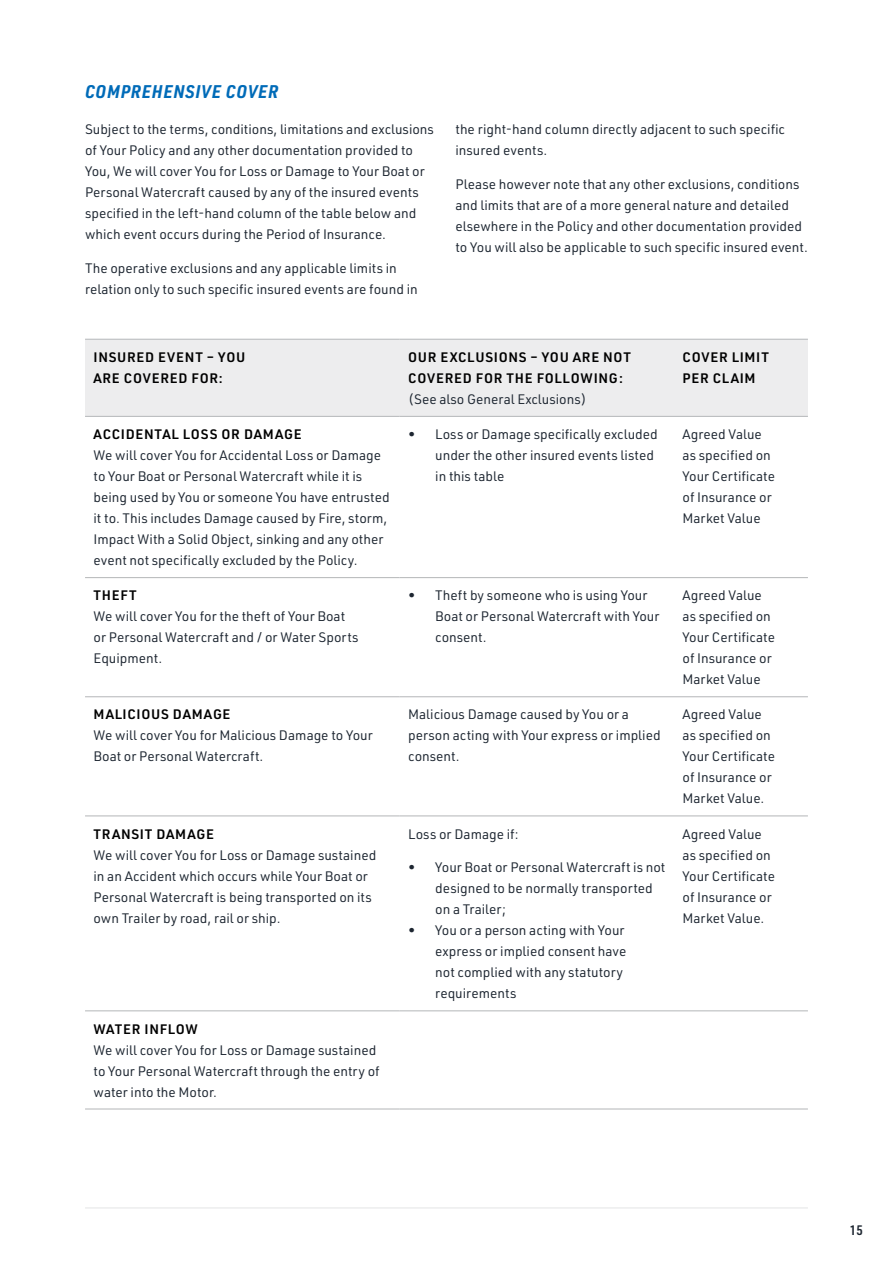
<style>
.page{position:relative;width:893px;height:1263px;background:#fff}
.page>*{position:absolute;margin:0;border:0;box-sizing:border-box;transform-origin:0 0}
.t1{font:italic 700 18px "URWDIN Semi Cond";letter-spacing:.05em;color:#006bb8}
.t2{font:13.5px/21px "URWDIN";color:#1d2631}
.t3{font:600 13.5px/21px "URWDIN";letter-spacing:.05em;color:#000}
.t4{font:600 13.5px "URWDIN Semi Cond";color:#1d2631}
</style>
<div class="page">
<hr style="left:85px;top:1207px;width:723px;height:1px;background:#e6e7e8">
<div style="left:85px;top:340px;width:723px;height:76px;background:#ededee"></div>
<hr style="left:85px;top:577px;width:315px;height:1px;background:#bcbec0">
<hr style="left:400px;top:577px;width:274px;height:1px;background:#bcbec0">
<hr style="left:674px;top:577px;width:134px;height:1px;background:#bcbec0">
<hr style="left:85px;top:696px;width:315px;height:1px;background:#bcbec0">
<hr style="left:400px;top:696px;width:274px;height:1px;background:#bcbec0">
<hr style="left:674px;top:696px;width:134px;height:1px;background:#bcbec0">
<hr style="left:85px;top:815px;width:315px;height:1px;background:#bcbec0">
<hr style="left:400px;top:815px;width:274px;height:1px;background:#bcbec0">
<hr style="left:674px;top:815px;width:134px;height:1px;background:#bcbec0">
<hr style="left:85px;top:1010px;width:315px;height:1px;background:#bcbec0">
<hr style="left:400px;top:1010px;width:274px;height:1px;background:#bcbec0">
<hr style="left:674px;top:1010px;width:134px;height:1px;background:#bcbec0">
<hr style="left:85px;top:1108px;width:315px;height:1px;background:#bcbec0">
<hr style="left:400px;top:1108px;width:274px;height:1px;background:#bcbec0">
<hr style="left:674px;top:1108px;width:134px;height:1px;background:#bcbec0">
<hr style="left:85px;top:339px;width:315px;height:1px;background:#bcbec0">
<hr style="left:400px;top:339px;width:274px;height:1px;background:#bcbec0">
<hr style="left:674px;top:339px;width:134px;height:1px;background:#bcbec0">
<hr style="left:85px;top:416px;width:315px;height:1px;background:#bcbec0">
<hr style="left:400px;top:416px;width:274px;height:1px;background:#bcbec0">
<hr style="left:674px;top:416px;width:134px;height:1px;background:#bcbec0">
<h1 class="t1" style="left:85px;top:79px;width:195px">COMPREHENSIVE COVER</h1>
<p class="t2" style="left:85px;top:118px;width:350px">Subject to the terms, conditions, limitations and exclusions of Your Policy and any other documentation provided to You, We will cover You for Loss or Damage to Your Boat or Personal Watercraft caused by any of the insured events specified in the left-hand column of the table below and which event occurs during the Period of Insurance.</p>
<p class="t2" style="left:85px;top:257px;width:334px">The operative exclusions and any applicable limits in relation only to such specific insured events are found in</p>
<p class="t2" style="left:455px;top:118px;width:331px">the right-hand column directly adjacent to such specific insured events.</p>
<p class="t2" style="left:455px;top:173px;width:354px">Please however note that any other exclusions, conditions and limits that are of a more general nature and detailed elsewhere in the Policy and other documentation provided to You will also be applicable to such specific insured event.</p>
<p class="t3" style="left:94px;top:346px;width:153px">INSURED EVENT – YOU<br>ARE COVERED FOR:</p>
<p class="t3" style="left:408px;top:346px;width:224px">OUR EXCLUSIONS – YOU ARE NOT<br>COVERED FOR THE FOLLOWING:</p>
<p class="t2" style="left:408px;top:388px;width:180px">(See also General Exclusions)</p>
<p class="t3" style="left:682px;top:346px;width:88px">COVER LIMIT<br>PER CLAIM</p>
<p class="t3" style="left:94px;top:423px;width:210px">ACCIDENTAL LOSS OR DAMAGE</p>
<p class="t2" style="left:94px;top:444px;width:298px">We will cover You for Accidental Loss or Damage to Your Boat or Personal Watercraft while it is being used by You or someone You have entrusted it to. This includes Damage caused by Fire, storm, Impact With a Solid Object, sinking and any other event not specifically excluded by the Policy.</p>
<p class="t3" style="left:94px;top:584px;width:44px">THEFT</p>
<p class="t2" style="left:94px;top:605px;width:267px">We will cover You for the theft of Your Boat or Personal Watercraft and / or Water Sports<br>Equipment.</p>
<p class="t3" style="left:94px;top:703px;width:138px">MALICIOUS DAMAGE</p>
<p class="t2" style="left:94px;top:724px;width:281px">We will cover You for Malicious Damage to Your<br>Boat or Personal Watercraft.</p>
<p class="t3" style="left:94px;top:823px;width:122px">TRANSIT DAMAGE</p>
<p class="t2" style="left:94px;top:844px;width:284px">We will cover You for Loss or Damage sustained in an Accident which occurs while Your Boat or Personal Watercraft is being transported on its own Trailer by road, rail or ship.</p>
<p class="t3" style="left:94px;top:1018px;width:106px">WATER INFLOW</p>
<p class="t2" style="left:94px;top:1039px;width:288px">We will cover You for Loss or Damage sustained to Your Personal Watercraft through the entry of water into the Motor.</p>
<p class="t2" style="left:435px;top:423px;width:224px;text-indent:-27px">• Loss or Damage specifically excluded under the other insured events listed in this table</p>
<p class="t2" style="left:682px;top:423px;width:94px">Agreed Value as specified on<br>Your Certificate of Insurance or<br>Market Value</p>
<p class="t2" style="left:435px;top:584px;width:226px;text-indent:-27px">• Theft by someone who is using Your<br>Boat or Personal Watercraft with Your consent.</p>
<p class="t2" style="left:682px;top:584px;width:94px">Agreed Value as specified on<br>Your Certificate of Insurance or<br>Market Value</p>
<p class="t2" style="left:408px;top:704px;width:254px">Malicious Damage caused by You or a person acting with Your express or implied consent.</p>
<p class="t2" style="left:682px;top:704px;width:94px">Agreed Value as specified on<br>Your Certificate of Insurance or<br>Market Value.</p>
<p class="t2" style="left:408px;top:823px;width:112px">Loss or Damage if:</p>
<p class="t2" style="left:435px;top:856px;width:232px;text-indent:-27px">• Your Boat or Personal Watercraft is not designed to be normally transported on a Trailer;</p>
<p class="t2" style="left:435px;top:919px;width:193px;text-indent:-27px">• You or a person acting with Your express or implied consent have not complied with any statutory requirements</p>
<p class="t2" style="left:682px;top:823px;width:94px">Agreed Value as specified on<br>Your Certificate of Insurance or<br>Market Value.</p>
<p class="t4" style="left:850px;top:1220px;width:15px">15</p>
</div>
